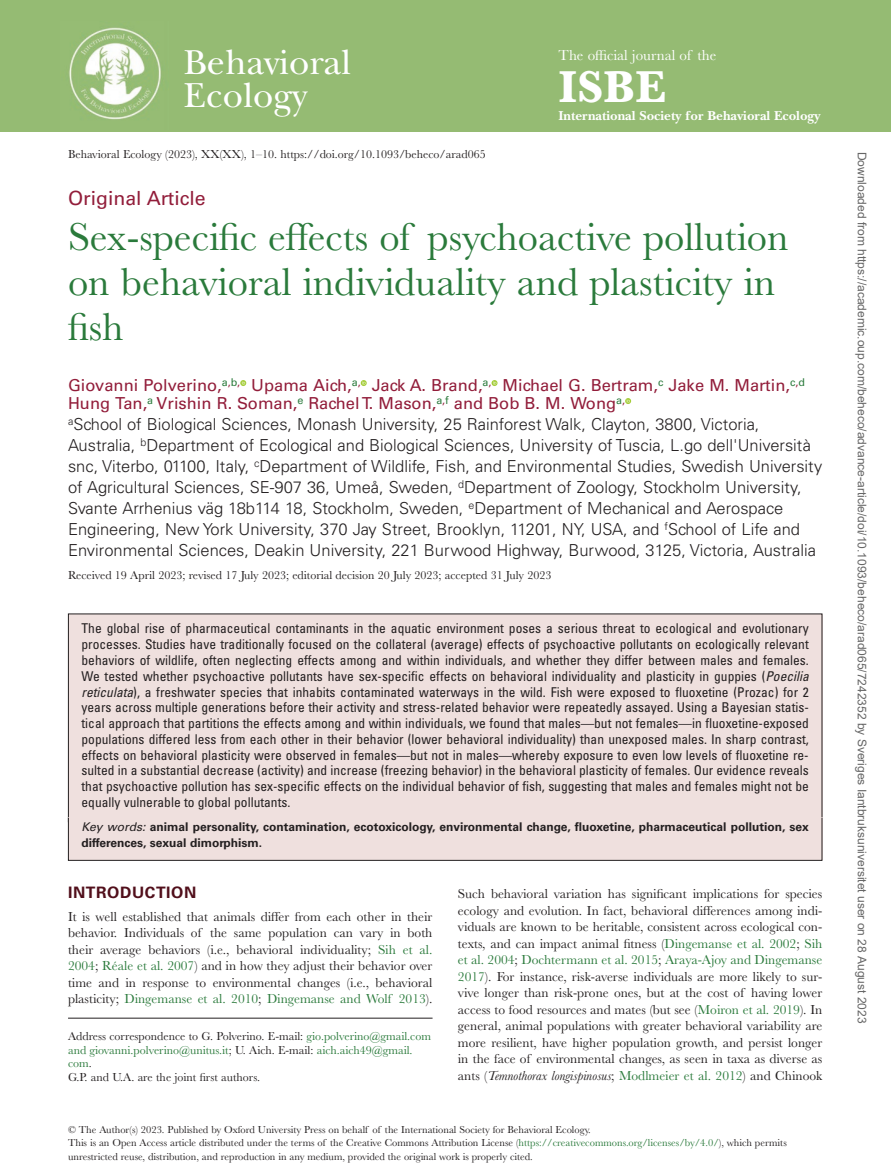
<style>
.page{position:relative;width:891px;height:1175px;background:#fff}
.page>*{position:absolute;margin:0;border:0;box-sizing:border-box;transform-origin:0 0}
.t1{font:700 46.35px "Baskerville MT Std";color:#fff}
.t2{font:40.5px/45px "Baskerville MT Std";color:#2a7a3b}
.t3{font:36.15px/33px "New Baskerville Std";color:#fff}
.t4{font:19.5px "Univers LT Std";color:#921d3a}
.t5{font:300 16.5px/21px "Univers LT Std";color:#231f20}
.t6{font:16.5px/18px "Univers LT Std";color:#921d3a}
.t7{font:700 15.75px "Univers LT Std";letter-spacing:.04em;color:#510f1b}
.t8{font:15px "Baskerville MT Std";color:#fff}
.t9{font:condensed 13.5px/15.8px "Univers LT Std";color:#231f20;text-align:justify}
.t10{font:13.5px/16.5px "Baskerville MT Std";color:#231f20;text-align:justify}
.t11{font:700 13.5px "New Baskerville Std";color:#fff}
.t12{font:12px/13.5px "Baskerville MT Std";color:#231f20}
.t13{font:12px "Arial";color:#666}
.t14{font:700 12px/16.5px "Univers LT Std";color:#231f20}
.t15{font:10.5px/13.5px "Baskerville MT Std";color:#231f20}
.s1{font-style:italic}
.s2{font-weight:400;font-style:italic}
.s3{color:#2a7a3b}
</style>
<div class="page">
<div style="left:0;top:0;width:891px;height:131px;background:#95bb73"></div>
<img style="left:69px;top:27px;width:92px;height:93px">
<hr style="left:68px;top:1017px;width:365px;height:1px;background:#231f20">
<div style="left:68px;top:614px;width:754px;height:207px;background:#efe0de"></div>
<div style="left:68px;top:817px;width:754px;height:43px;background:#efe0de"></div>
<svg style="left:240px;top:380px;width:6px;height:6px"></svg>
<svg style="left:361px;top:380px;width:6px;height:6px"></svg>
<svg style="left:492px;top:380px;width:6px;height:6px"></svg>
<svg style="left:625px;top:398px;width:6px;height:6px"></svg>
<h3 class="t3" style="left:184px;top:46px;width:169px">Behavioral<br>Ecology</h3>
<p class="t8" style="left:558px;top:46px;width:160px">The official journal of the</p>
<h1 class="t1" style="left:558px;top:61px;width:109px">ISBE</h1>
<p class="t11" style="left:558px;top:107px;width:263px">International Society for Behavioral Ecology</p>
<p class="t12" style="left:68px;top:148px;width:419px">Behavioral Ecology (2023), XX(XX), 1–10. https://doi.org/10.1093/beheco/arad065</p>
<h3 class="t4" style="left:68px;top:187px;width:139px">Original Article</h3>
<h2 class="t2" style="left:68px;top:215px;width:722px">Sex-specific effects of psychoactive pollution on behavioral individuality and plasticity in fish</h2>
<p class="t6" style="left:68px;top:376px;width:738px">Giovanni Polverino,<sup>a</sup><sup>,</sup><sup>b</sup><sup>,</sup> Upama Aich,<sup>a</sup><sup>,</sup> Jack A. Brand,<sup>a</sup><sup>,</sup> Michael G. Bertram,<sup>c</sup> Jake M. Martin,<sup>c</sup><sup>,</sup><sup>d<br></sup>Hung Tan,<sup>a</sup> Vrishin R. Soman,<sup>e</sup> Rachel T. Mason,<sup>a</sup><sup>,</sup><sup>f</sup> and Bob B. M. Wong<sup>a</sup><sup>,</sup></p>
<p class="t5" style="left:68px;top:414px;width:756px"><sup>a</sup>School of Biological Sciences, Monash University, 25 Rainforest Walk, Clayton, 3800, Victoria, Australia, <sup>b</sup>Department of Ecological and Biological Sciences, University of Tuscia, L.go dell'Università snc, Viterbo, 01100, Italy, <sup>c</sup>Department of Wildlife, Fish, and Environmental Studies, Swedish University of Agricultural Sciences, SE-907 36, Umeå, Sweden, <sup>d</sup>Department of Zoology, Stockholm University, Svante Arrhenius väg 18b114 18, Stockholm, Sweden, <sup>e</sup>Department of Mechanical and Aerospace Engineering, New York University, 370 Jay Street, Brooklyn, 11201, NY, USA, and <sup>f</sup>School of Life and Environmental Sciences, Deakin University, 221 Burwood Highway, Burwood, 3125, Victoria, Australia</p>
<p class="t12" style="left:68px;top:569px;width:485px">Received 19 April 2023; revised 17 July 2023; editorial decision 20 July 2023; accepted 31 July 2023</p>
<p class="t9" style="left:82px;top:620px;width:729px">The global rise of pharmaceutical contaminants in the aquatic environment poses a serious threat to ecological and evolutionary processes. Studies have traditionally focused on the collateral (average) effects of psychoactive pollutants on ecologically relevant behaviors of wildlife, often neglecting effects among and within individuals, and whether they differ between males and females.<br>We tested whether psychoactive pollutants have sex-specific effects on behavioral individuality and plasticity in guppies (<span class="s1">Poecilia reticulata</span>), a freshwater species that inhabits contaminated waterways in the wild. Fish were exposed to fluoxetine (Prozac) for 2 years across multiple generations before their activity and stress-related behavior were repeatedly assayed. Using a Bayesian statis&shy;tical approach that partitions the effects among and within individuals, we found that males—but not females—in fluoxetine-exposed populations differed less from each other in their behavior (lower behavioral individuality) than unexposed males. In sharp contrast, effects on behavioral plasticity were observed in females—but not in males—whereby exposure to even low levels of fluoxetine re&shy;sulted in a substantial decrease (activity) and increase (freezing behavior) in the behavioral plasticity of females. Our evidence reveals that psychoactive pollution has sex-specific effects on the individual behavior of fish, suggesting that males and females might not be equally vulnerable to global pollutants.</p>
<p class="t14" style="left:82px;top:818px;width:729px"><span class="s2">Key words:</span> animal personality, contamination, ecotoxicology, environmental change, fluoxetine, pharmaceutical pollution, sex differences, sexual dimorphism.</p>
<p class="t7" style="left:68px;top:883px;width:130px">INTRODUCTION</p>
<p class="t10" style="left:68px;top:908px;width:366px">It is well established that animals differ from each other in their behavior. Individuals of the same population can vary in both their average behaviors (i.e., behavioral individuality; <span class="s3">Sih et al.<br>2004</span>; <span class="s3">Réale et al. 2007</span>) and in how they adjust their behavior over time and in response to environmental changes (i.e., behavioral plasticity; <span class="s3">Dingemanse et al. 2010</span>; <span class="s3">Dingemanse and Wolf 2013</span>).</p>
<p class="t10" style="left:458px;top:885px;width:366px">Such behavioral variation has significant implications for species ecology and evolution. In fact, behavioral differences among indi&shy;viduals are known to be heritable, consistent across ecological con&shy;texts, and can impact animal fitness (<span class="s3">Dingemanse et al. 2002</span>; <span class="s3">Sih et al. 2004</span>; <span class="s3">Dochtermann et al. 2015</span>; <span class="s3">Araya-Ajoy and Dingemanse 2017</span>). For instance, risk-averse individuals are more likely to sur&shy;vive longer than risk-prone ones, but at the cost of having lower access to food resources and mates (but see (<span class="s3">Moiron et al. 2019</span>). In general, animal populations with greater behavioral variability are more resilient, have higher population growth, and persist longer in the face of environmental changes, as seen in taxa as diverse as ants (<span class="s1">Temnothorax longispinosus</span>; <span class="s3">Modlmeier et al. 2012</span>) and Chinook</p>
<p class="t12" style="left:68px;top:1029px;width:364px">Address correspondence to G. Polverino. E-mail: <span class="s3">gio.polverino@gmail.com and giovanni.polverino@unitus.it</span>; U. Aich. E-mail: <span class="s3">aich.aich49@gmail. com</span>.<br>G.P. and U.A. are the joint first authors.</p>
<p class="t15" style="left:68px;top:1122px;width:720px">© The Author(s) 2023. Published by Oxford University Press on behalf of the International Society for Behavioral Ecology.<br>This is an Open Access article distributed under the terms of the Creative Commons Attribution License (<span class="s3">https://creativecommons.org/licenses/by/4.0/</span>), which permits unrestricted reuse, distribution, and reproduction in any medium, provided the original work is properly cited.</p>
<p class="t13" style="left:866px;top:152px;width:873px;rotate:90deg">Downloaded from https://academic.oup.com/beheco/advance-article/doi/10.1093/beheco/arad065/7242352 by Sveriges Iantbruksuniversitet user on 28 August 2023</p>
</div>
